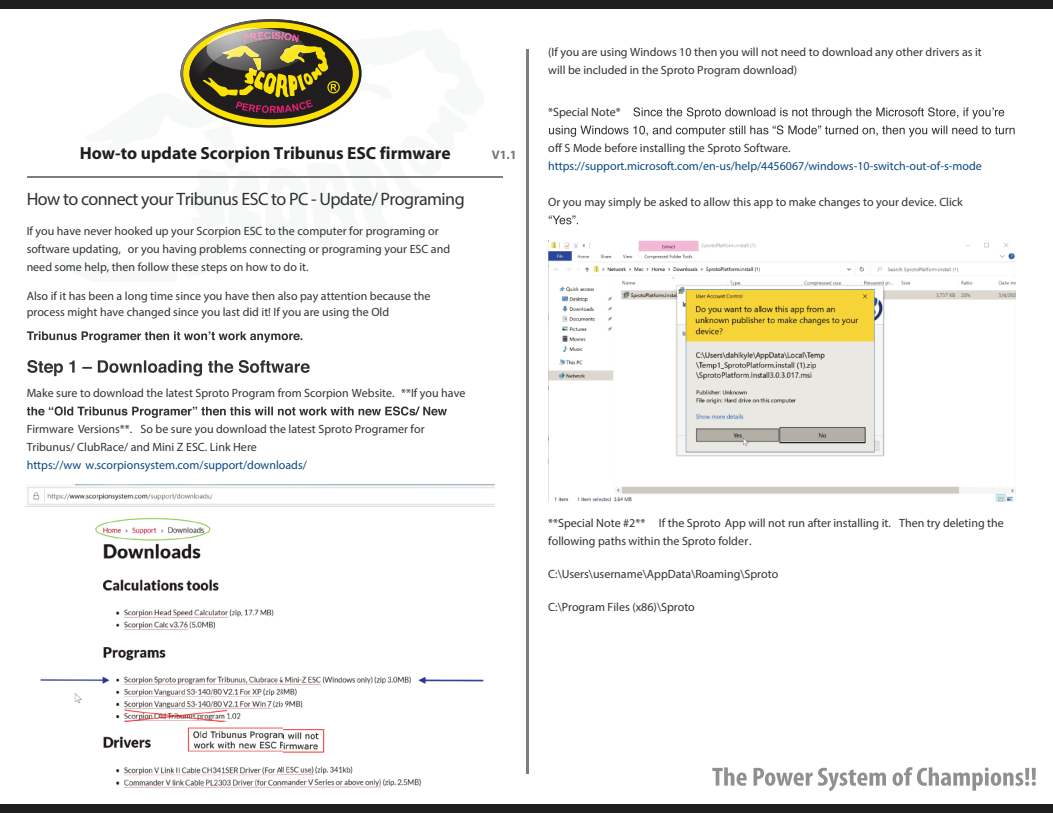
<style>
.page{position:relative;width:1053px;height:813px;background:#fff}
.page>*{position:absolute;margin:0;border:0;box-sizing:border-box;transform-origin:0 0}
.t1{font:700 18px "Myriad Web Pro";letter-spacing:-.03em;color:#313232}
.t2{font:700 17.5px "Myriad";color:#201d1e}
.t3{font:700 12.5px "Myriad";color:#767575}
.t4{font:12px/18px "Myriad Web Pro";color:#313232}
.t5{font:700 12px "Myriad Web Pro";color:#0a487e}
.s1{font-weight:700}
</style>
<div class="page">
<svg style="left:27px;top:331px;width:275px;height:11px"></svg>
<svg style="left:27px;top:360px;width:283px;height:16px"></svg>
<svg style="left:27px;top:406px;width:420px;height:12px"></svg>
<img style="left:27px;top:484px;width:467px;height:304px">
<svg style="left:633px;top:107px;width:371px;height:12px"></svg>
<svg style="left:549px;top:125px;width:465px;height:12px"></svg>
<svg style="left:548px;top:215px;width:30px;height:9px"></svg>
<img style="left:548px;top:240px;width:467px;height:261px">
<div style="left:0;top:0;width:1052px;height:9px;background:#201d1e"></div>
<div style="left:0;top:804px;width:1052px;height:8px;background:#201d1e"></div>
<svg style="left:712px;top:767px;width:34px;height:18px"></svg>
<svg style="left:753px;top:767px;width:132px;height:24px"></svg>
<svg style="left:892px;top:767px;width:143px;height:23px"></svg>
<svg style="left:180px;top:19px;width:181px;height:109px"></svg>
<div style="left:183px;top:22px;width:176px;height:103px;background:#fce200;border-radius:50%"></div>
<div style="left:189px;top:28px;width:164px;height:91px;background:#201d1e;border-radius:50%"></div>
<svg style="left:180px;top:19px;width:178px;height:94px"></svg>
<img style="left:223px;top:45px;width:82px;height:26px">
<img style="left:222px;top:46px;width:20px;height:8px">
<hr style="left:526px;top:50px;width:3px;height:723px;background:#7d7d7c">
<hr style="left:28px;top:176px;width:475px;height:2px;background:#7d7d7c">
<h2 class="t2" style="left:80px;top:144px;width:372px">How-to update Scorpion Tribunus ESC firmware</h2>
<p class="t3" style="left:491px;top:148px;width:27px">V1.1</p>
<h1 class="t1" style="left:27px;top:188px;width:439px">How to connect your Tribunus ESC to PC - Update/ Programing</h1>
<p class="t4" style="left:27px;top:222px;width:425px">If you have never hooked up your Scorpion ESC to the computer for programing or software updating, or you having problems connecting or programing your ESC and need some help, then follow these steps on how to do it.</p>
<p class="t4" style="left:27px;top:287px;width:405px;line-height:16.8px">Also if it has been a long time since you have then also pay attention because the process might have changed since you last did it! If you are using the Old</p>
<p class="t4" style="left:27px;top:384px;width:440px">Make sure to download the latest Sproto Program from Scorpion Website. <span class="s1">**If you have</span></p>
<p class="t4" style="left:27px;top:420px;width:399px">Firmware Versions**. So be sure you download the latest Sproto Programer for<br>Tribunus/ ClubRace/ and Mini Z ESC. Link Here</p>
<p class="t5" style="left:27px;top:457px;width:282px">https://ww w.scorpionsystem.com/support/downloads/</p>
<p class="t4" style="left:548px;top:43px;width:435px">(If you are using Windows 10 then you will not need to download any other drivers as it will be included in the Sproto Program download)</p>
<p class="t4" style="left:548px;top:103px;width:74px">*Special Note*</p>
<p class="t4" style="left:548px;top:139px;width:244px">off S Mode before installing the Sproto Software.</p>
<p class="t5" style="left:548px;top:159px;width:435px">https://support.microsoft.com/en-us/help/4456067/windows-10-switch-out-of-s-mode</p>
<p class="t4" style="left:548px;top:193px;width:416px">Or you may simply be asked to allow this app to make changes to your device. Click</p>
<p class="t4" style="left:548px;top:513px;width:457px">**Special Note #2** If the Sproto App will not run after installing it. Then try deleting the following paths within the Sproto folder.</p>
<p class="t4" style="left:548px;top:565px;width:231px">C:\Users\username\AppData\Roaming\Sproto</p>
<p class="t4" style="left:548px;top:597px;width:148px">C:\Program Files (x86)\Sproto</p>
</div>
